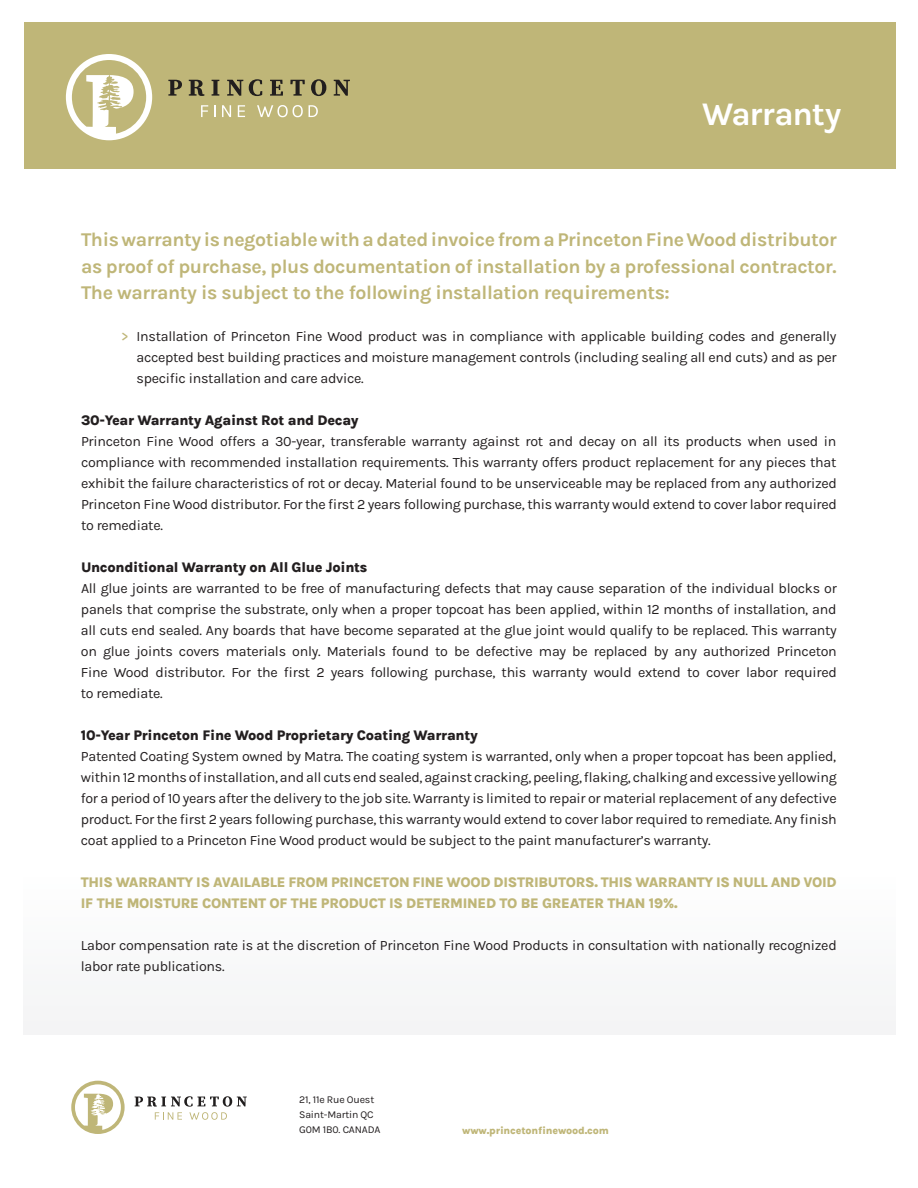
<style>
.page{position:relative;width:918px;height:1188px;background:#fff}
.page>*{position:absolute;margin:0;border:0;box-sizing:border-box;transform-origin:0 0}
.t1{font:700 33px "Karla";letter-spacing:-.035em;color:#fff}
.t2{font:700 19.5px/26.2px "Karla";letter-spacing:-.02em;color:#bfb678;text-align:justify}
.t3{font:14.25px/21px "Karla";letter-spacing:-.02em;color:#231f20;text-align:justify}
.t4{font:800 14.25px/21px "Karla";letter-spacing:-.02em;color:#bfb678}
.t5{font:800 14.25px "Karla";letter-spacing:-.02em;color:#231f20}
.t6{font:10.5px/15px "Karla";letter-spacing:-.015em;color:#231f20}
.t7{font:800 10.5px "Karla";letter-spacing:-.015em;color:#bfb678}
.s1{font-weight:500;color:#bfb678}
</style>
<div class="page">
<div style="left:24px;top:22px;width:871px;height:146px;background:#bfb678"></div>
<svg style="left:201px;top:105px;width:7px;height:12px"></svg>
<svg style="left:214px;top:105px;width:1px;height:12px"></svg>
<svg style="left:222px;top:105px;width:9px;height:12px"></svg>
<svg style="left:238px;top:105px;width:7px;height:12px"></svg>
<svg style="left:257px;top:105px;width:46px;height:12px"></svg>
<svg style="left:309px;top:105px;width:9px;height:12px"></svg>
<svg style="left:168px;top:80px;width:14px;height:16px"></svg>
<svg style="left:189px;top:80px;width:15px;height:16px"></svg>
<svg style="left:212px;top:80px;width:7px;height:16px"></svg>
<svg style="left:227px;top:80px;width:16px;height:16px"></svg>
<svg style="left:249px;top:79px;width:13px;height:17px"></svg>
<svg style="left:270px;top:80px;width:13px;height:16px"></svg>
<svg style="left:290px;top:80px;width:15px;height:16px"></svg>
<svg style="left:311px;top:79px;width:15px;height:17px"></svg>
<svg style="left:334px;top:80px;width:16px;height:16px"></svg>
<svg style="left:66px;top:54px;width:86px;height:86px"></svg>
<div style="left:24px;top:872px;width:871px;height:163px;background:#f9f9f9"></div>
<svg style="left:135px;top:1096px;width:112px;height:24px"></svg>
<svg style="left:71px;top:1081px;width:54px;height:53px"></svg>
<h1 class="t1" style="left:702px;top:93px;width:141px">Warranty</h1>
<p class="t2" style="left:81px;top:226px;width:757px">This warranty is negotiable with a dated invoice from a Princeton Fine Wood distributor as proof of purchase, plus documentation of installation by a professional contractor.<br>The warranty is subject to the following installation requirements:</p>
<p class="t3" style="left:136px;top:325px;width:702px;text-indent:-15px"><span class="s1">&gt;</span> Installation of Princeton Fine Wood product was in compliance with applicable building codes and generally accepted best building practices and moisture management controls (including sealing all end cuts) and as per specific installation and care advice.</p>
<p class="t5" style="left:81px;top:411px;width:279px">30-Year Warranty Against Rot and Decay</p>
<p class="t3" style="left:81px;top:430px;width:757px">Princeton Fine Wood offers a 30-year, transferable warranty against rot and decay on all its products when used in compliance with recommended installation requirements. This warranty offers product replacement for any pieces that exhibit the failure characteristics of rot or decay. Material found to be unserviceable may be replaced from any authorized Princeton Fine Wood distributor. For the first 2 years following purchase, this warranty would extend to cover labor required to remediate.</p>
<p class="t5" style="left:81px;top:558px;width:288px">Unconditional Warranty on All Glue Joints</p>
<p class="t3" style="left:81px;top:577px;width:758px">All glue joints are warranted to be free of manufacturing defects that may cause separation of the individual blocks or panels that comprise the substrate, only when a proper topcoat has been applied, within 12 months of installation, and all cuts end sealed. Any boards that have become separated at the glue joint would qualify to be replaced. This warranty on glue joints covers materials only. Materials found to be defective may be replaced by any authorized Princeton Fine Wood distributor. For the first 2 years following purchase, this warranty would extend to cover labor required to remediate.</p>
<p class="t5" style="left:81px;top:726px;width:398px">10-Year Princeton Fine Wood Proprietary Coating Warranty</p>
<p class="t3" style="left:81px;top:745px;width:758px">Patented Coating System owned by Matra. The coating system is warranted, only when a proper topcoat has been applied, within12months ofinstallation, andall cuts endsealed, against cracking, peeling,flaking, chalking andexcessive yellowing for a period of 10 years after the delivery to the job site. Warranty is limited to repair or material replacement of any defective product. For the first 2 years following purchase, this warranty would extend to cover labor required to remediate. Any finish coat applied to a Princeton Fine Wood product would be subject to the paint manufacturer’s warranty.</p>
<p class="t4" style="left:81px;top:871px;width:757px">THIS WARRANTY IS AVAILABLE FROM PRINCETON FINE WOOD DISTRIBUTORS. THIS WARRANTY IS NULL AND VOID<br>IF THE MOISTURE CONTENT OF THE PRODUCT IS DETERMINED TO BE GREATER THAN 19%.</p>
<p class="t3" style="left:81px;top:934px;width:757px">Labor compensation rate is at the discretion of Princeton Fine Wood Products in consultation with nationally recognized labor rate publications.</p>
<p class="t6" style="left:299px;top:1092px;width:83px">21, 11e Rue Ouest<br>Saint-Martin QC<br>G0M 1B0. CANADA</p>
<p class="t7" style="left:462px;top:1123px;width:148px">www.princetonfinewood.com</p>
</div>
